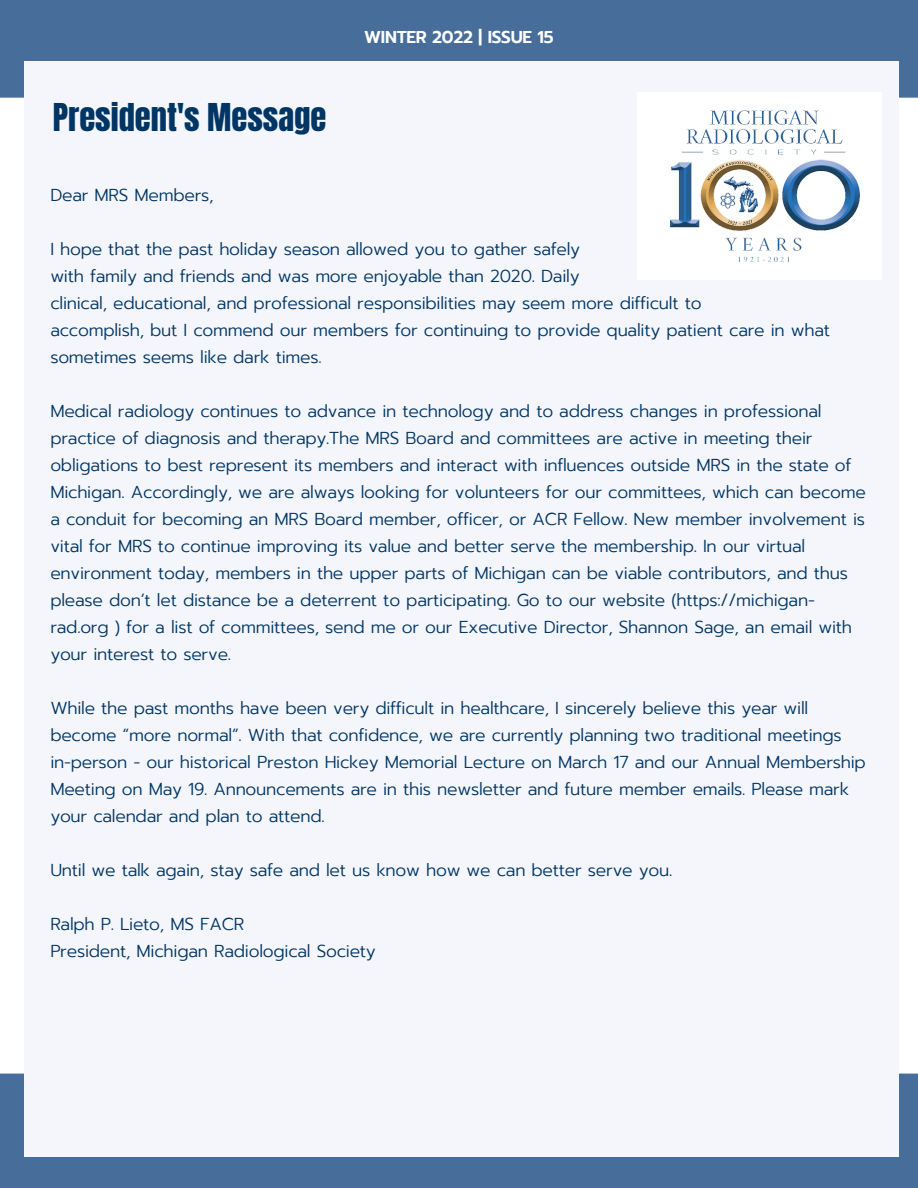
<style>
.page{position:relative;width:918px;height:1188px;background:#fff}
.page>*{position:absolute;margin:0;border:0;box-sizing:border-box;transform-origin:0 0}
.t1{font:32.55px "Anton";color:#003564}
.t2{font:300 17.25px/27px "Prompt";letter-spacing:-.015em;color:#003564}
.t3{font:600 17.1px "Prompt";letter-spacing:-.015em;color:#fff}
</style>
<div class="page">
<div style="left:0;top:0;width:918px;height:98px;background:#476e9b"></div>
<div style="left:0;top:1074px;width:918px;height:114px;background:#476e9b"></div>
<div style="left:24px;top:61px;width:874px;height:1096px;background:#f4f6fc"></div>
<div style="left:637px;top:92px;width:244px;height:188px;background:#fff"></div>
<img style="left:671px;top:110px;width:189px;height:151px">
<p class="t1" style="left:53px;top:94px;width:275px">President's Message</p>
<p class="t3" style="left:364px;top:24px;width:191px">WINTER 2022 | ISSUE 15</p>
<p class="t2" style="left:50px;top:182px;width:165px">Dear MRS Members,</p>
<p class="t2" style="left:50px;top:236px;width:531px">I hope that the past holiday season allowed you to gather safely</p>
<p class="t2" style="left:50px;top:263px;width:531px">with family and friends and was more enjoyable than 2020. Daily</p>
<p class="t2" style="left:50px;top:290px;width:653px">clinical, educational, and professional responsibilities may seem more difficult to</p>
<p class="t2" style="left:50px;top:317px;width:781px">accomplish, but I commend our members for continuing to provide quality patient care in what sometimes seems like dark times.</p>
<p class="t2" style="left:50px;top:398px;width:817px">Medical radiology continues to advance in technology and to address changes in professional practice of diagnosis and therapy.The MRS Board and committees are active in meeting their obligations to best represent its members and interact with influences outside MRS in the state of Michigan. Accordingly, we are always looking for volunteers for our committees, which can become a conduit for becoming an MRS Board member, officer, or ACR Fellow. New member involvement is vital for MRS to continue improving its value and better serve the membership. In our virtual environment today, members in the upper parts of Michigan can be viable contributors, and thus please don’t let distance be a deterrent to participating. Go to our website (https://michigan&shy;rad.org ) for a list of committees, send me or our Executive Director, Shannon Sage, an email with your interest to serve.</p>
<p class="t2" style="left:50px;top:695px;width:817px">While the past months have been very difficult in healthcare, I sincerely believe this year will become “more normal”. With that confidence, we are currently planning two traditional meetings in-person - our historical Preston Hickey Memorial Lecture on March 17 and our Annual Membership Meeting on May 19. Announcements are in this newsletter and future member emails. Please mark your calendar and plan to attend.</p>
<p class="t2" style="left:50px;top:857px;width:623px">Until we talk again, stay safe and let us know how we can better serve you.</p>
<p class="t2" style="left:50px;top:911px;width:195px">Ralph P. Lieto, MS FACR</p>
<p class="t2" style="left:50px;top:938px;width:327px">President, Michigan Radiological Society</p>
</div>
